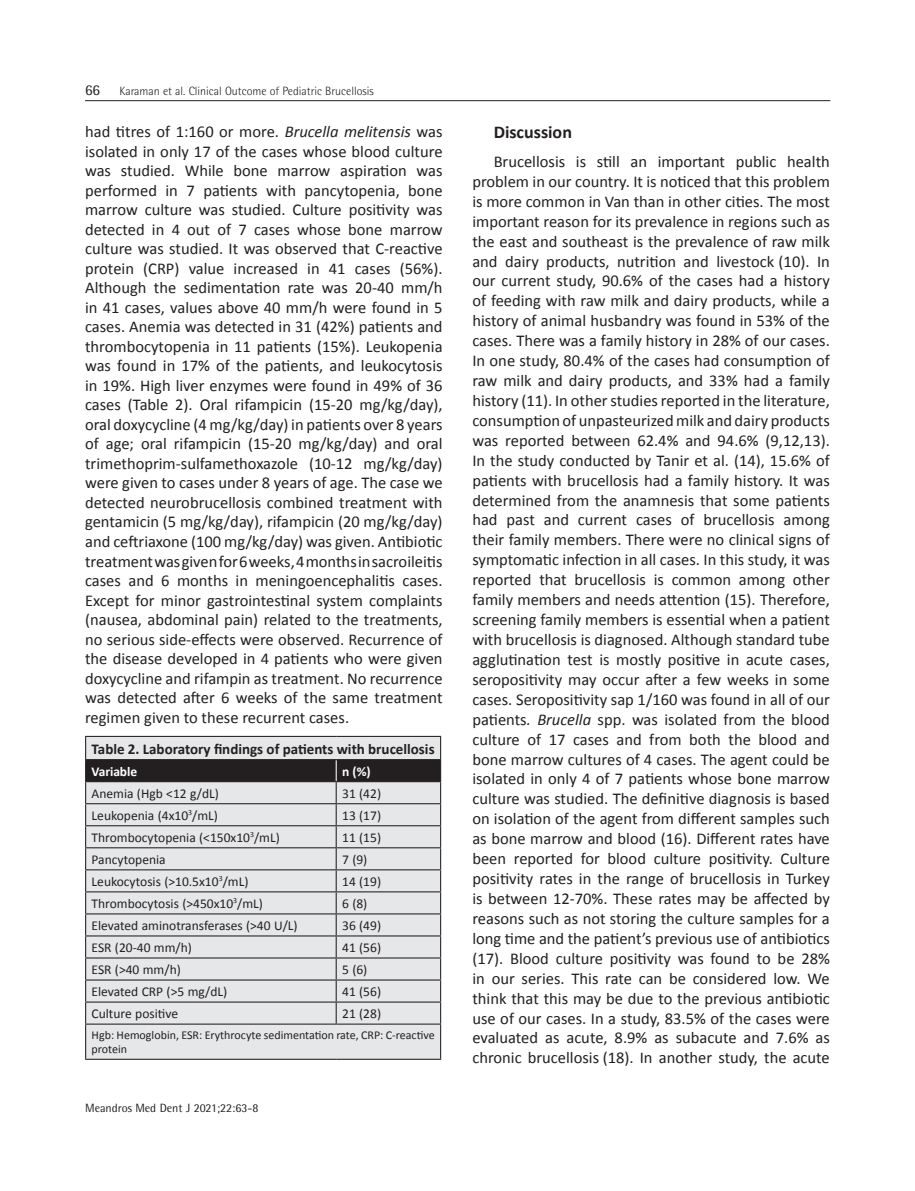
<style>
.page{position:relative;width:915px;height:1191px;background:#fff}
.page>*{position:absolute;margin:0;border:0;box-sizing:border-box;transform-origin:0 0}
.ARABASLIK{font:700 18px "Calibri";color:#231f20}
.YAZI{font:16.5px/20px "Calibri";color:#231f20;text-align:justify}
.TABLO-BASLIK{font:700 15px "Calibri";color:#231f20}
.t1{font:15px "Rotis Semi Sans Std";color:#231f20}
.TABLO-YAZI{font:13.5px "Calibri";color:#231f20}
.TABLO-ARA{font:700 13.5px "Calibri";letter-spacing:-.005em;color:#fff}
.TABLO-ALTI{font:12px/14.2px "Calibri";color:#231f20}
.t2{font:300 12px "Rotis Semi Sans Std";color:#231f20}
.t3{font:12px "Rotis Semi Sans Std";color:#231f20}
.s1{font-style:italic}
</style>
<div class="page">
<hr style="left:85px;top:100px;width:745px;height:1px;background:#231f20">
<div style="left:86px;top:1024px;width:354px;height:34px;background:#e6e7e9"></div>
<hr style="left:85px;top:736px;width:251px;height:1px;background:#231f20">
<hr style="left:336px;top:736px;width:105px;height:1px;background:#231f20">
<hr style="left:85px;top:1023px;width:251px;height:1px;background:#231f20">
<hr style="left:85px;top:1024px;width:1px;height:34px;background:#231f20">
<hr style="left:336px;top:1023px;width:105px;height:1px;background:#231f20">
<hr style="left:440px;top:1024px;width:1px;height:34px;background:#231f20">
<hr style="left:85px;top:1058px;width:251px;height:1px;background:#231f20">
<hr style="left:336px;top:1058px;width:105px;height:1px;background:#231f20">
<svg style="left:85px;top:737px;width:356px;height:286px"></svg>
<p class="t1" style="left:85px;top:81px;width:17px">66</p>
<p class="t2" style="left:119px;top:84px;width:255px">Karaman et al. Clinical Outcome of Pediatric Brucellosis</p>
<p class="YAZI" style="left:85px;top:122px;width:359px;line-height:19.5px">had titres of 1:160 or more. <span class="s1">Brucella melitensis</span> was isolated in only 17 of the cases whose blood culture was studied. While bone marrow aspiration was performed in 7 patients with pancytopenia, bone marrow culture was studied. Culture positivity was detected in 4 out of 7 cases whose bone marrow culture was studied. It was observed that C-reactive protein (CRP) value increased in 41 cases (56%).<br>Although the sedimentation rate was 20-40 mm/h in 41 cases, values above 40 mm/h were found in 5 cases. Anemia was detected in 31 (42%) patients and thrombocytopenia in 11 patients (15%). Leukopenia was found in 17% of the patients, and leukocytosis in 19%. High liver enzymes were found in 49% of 36 cases (Table 2). Oral rifampicin (15-20 mg/kg/day), oral doxycycline (4 mg/kg/day) in patients over 8 years of age; oral rifampicin (15-20 mg/kg/day) and oral trimethoprim-sulfamethoxazole (10-12 mg/kg/day) were given to cases under 8 years of age. The case we detected neurobrucellosis combined treatment with gentamicin (5 mg/kg/day), rifampicin (20 mg/kg/day) and ceftriaxone (100 mg/kg/day) was given. Antibiotic treatment was given for 6 weeks, 4 months in sacroileitis cases and 6 months in meningoencephalitis cases.<br>Except for minor gastrointestinal system complaints (nausea, abdominal pain) related to the treatments, no serious side-effects were observed. Recurrence of the disease developed in 4 patients who were given doxycycline and rifampin as treatment. No recurrence was detected after 6 weeks of the same treatment regimen given to these recurrent cases.</p>
<p class="ARABASLIK" style="left:493px;top:121px;width:80px">Discussion</p>
<p class="YAZI" style="left:472px;top:151px;width:359px;text-indent:21px">Brucellosis is still an important public health problem in our country. It is noticed that this problem is more common in Van than in other cities. The most important reason for its prevalence in regions such as the east and southeast is the prevalence of raw milk and dairy products, nutrition and livestock (10). In our current study, 90.6% of the cases had a history of feeding with raw milk and dairy products, while a history of animal husbandry was found in 53% of the cases. There was a family history in 28% of our cases.<br>In one study, 80.4% of the cases had consumption of raw milk and dairy products, and 33% had a family history (11). In other studies reported in the literature, consumption of unpasteurized milk and dairy products was reported between 62.4% and 94.6% (9,12,13).<br>In the study conducted by Tanir et al. (14), 15.6% of patients with brucellosis had a family history. It was determined from the anamnesis that some patients had past and current cases of brucellosis among their family members. There were no clinical signs of symptomatic infection in all cases. In this study, it was reported that brucellosis is common among other family members and needs attention (15). Therefore, screening family members is essential when a patient with brucellosis is diagnosed. Although standard tube agglutination test is mostly positive in acute cases, seropositivity may occur after a few weeks in some cases. Seropositivity sap 1/160 was found in all of our patients<span class="s1">. Brucella</span> spp. was isolated from the blood culture of 17 cases and from both the blood and bone marrow cultures of 4 cases. The agent could be isolated in only 4 of 7 patients whose bone marrow culture was studied. The definitive diagnosis is based on isolation of the agent from different samples such as bone marrow and blood (16). Different rates have been reported for blood culture positivity. Culture positivity rates in the range of brucellosis in Turkey is between 12-70%. These rates may be affected by reasons such as not storing the culture samples for a long time and the patient’s previous use of antibiotics (17). Blood culture positivity was found to be 28% in our series. This rate can be considered low. We think that this may be due to the previous antibiotic use of our cases. In a study, 83.5% of the cases were evaluated as acute, 8.9% as subacute and 7.6% as chronic brucellosis (18). In another study, the acute</p>
<p class="TABLO-BASLIK" style="left:92px;top:739px;width:344px">Table 2. Laboratory findings of patients with brucellosis</p>
<p class="TABLO-ARA" style="left:92px;top:763px;width:47px">Variable</p>
<p class="TABLO-ARA" style="left:342px;top:763px;width:30px">n (%)</p>
<p class="TABLO-YAZI" style="left:92px;top:784px;width:129px">Anemia (Hgb &lt;12 g/dL)</p>
<p class="TABLO-YAZI" style="left:342px;top:784px;width:40px">31 (42)</p>
<p class="TABLO-YAZI" style="left:92px;top:806px;width:128px">Leukopenia (4x10<sup>3</sup>/mL)</p>
<p class="TABLO-YAZI" style="left:342px;top:806px;width:40px">13 (17)</p>
<p class="TABLO-YAZI" style="left:92px;top:829px;width:190px">Thrombocytopenia (&lt;150x10<sup>3</sup>/mL)</p>
<p class="TABLO-YAZI" style="left:342px;top:829px;width:40px">11 (15)</p>
<p class="TABLO-YAZI" style="left:92px;top:851px;width:76px">Pancytopenia</p>
<p class="TABLO-YAZI" style="left:342px;top:851px;width:27px">7 (9)</p>
<p class="TABLO-YAZI" style="left:92px;top:873px;width:158px">Leukocytosis (&gt;10.5x10<sup>3</sup>/mL)</p>
<p class="TABLO-YAZI" style="left:342px;top:873px;width:40px">14 (19)</p>
<p class="TABLO-YAZI" style="left:92px;top:895px;width:173px">Thrombocytosis (&gt;450x10<sup>3</sup>/mL)</p>
<p class="TABLO-YAZI" style="left:342px;top:895px;width:27px">6 (8)</p>
<p class="TABLO-YAZI" style="left:92px;top:917px;width:207px">Elevated aminotransferases (&gt;40 U/L)</p>
<p class="TABLO-YAZI" style="left:342px;top:917px;width:40px">36 (49)</p>
<p class="TABLO-YAZI" style="left:92px;top:939px;width:102px">ESR (20-40 mm/h)</p>
<p class="TABLO-YAZI" style="left:342px;top:939px;width:40px">41 (56)</p>
<p class="TABLO-YAZI" style="left:92px;top:961px;width:91px">ESR (&gt;40 mm/h)</p>
<p class="TABLO-YAZI" style="left:342px;top:961px;width:27px">5 (6)</p>
<p class="TABLO-YAZI" style="left:92px;top:983px;width:137px">Elevated CRP (&gt;5 mg/dL)</p>
<p class="TABLO-YAZI" style="left:342px;top:983px;width:40px">41 (56)</p>
<p class="TABLO-YAZI" style="left:92px;top:1005px;width:88px">Culture positive</p>
<p class="TABLO-YAZI" style="left:342px;top:1005px;width:40px">21 (28)</p>
<p class="TABLO-ALTI" style="left:92px;top:1028px;width:344px">Hgb: Hemoglobin, ESR: Erythrocyte sedimentation rate, CRP: C-reactive protein</p>
<p class="t3" style="left:85px;top:1100px;width:175px">Meandros Med Dent J 2021;22:63-8</p>
</div>
